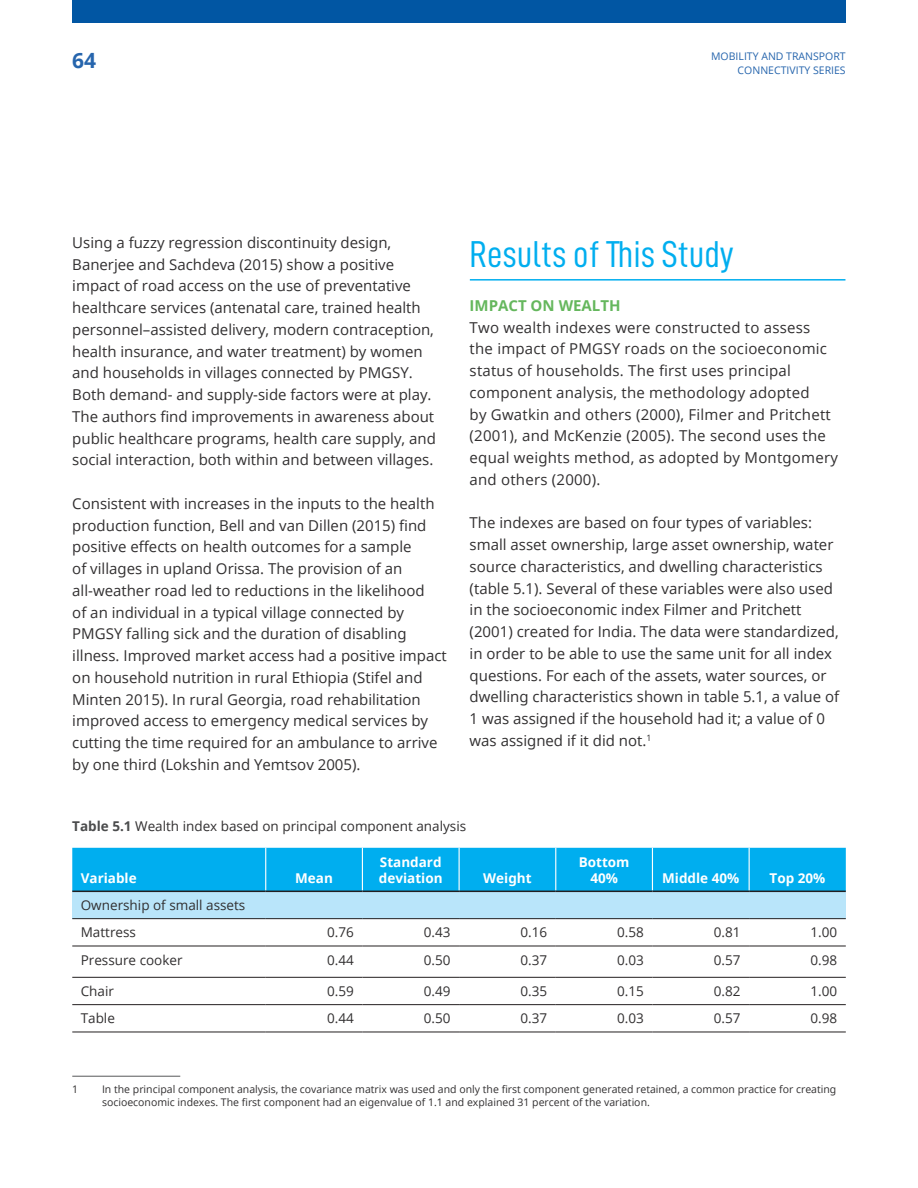
<style>
.page{position:relative;width:918px;height:1188px;background:#fff}
.page>*{position:absolute;margin:0;border:0;box-sizing:border-box;transform-origin:0 0}
.t1{font:37.5px "D DIN Condensed";color:#00aeef}
.t2{font:700 21px "Open Sans";color:#2665ad}
.t3{font:15px/21.8px "Open Sans";color:#312f30}
.t4{font:700 15px "Open Sans";color:#65b75d}
.t5{font:13.5px/27.3px "Open Sans";color:#312f30}
.t6{font:700 13.5px/16.2px "Open Sans";color:#fff}
.t7{font:10.5px/12.6px "Open Sans";color:#312f30}
.t8{font:10.5px "Open Sans";color:#2665ad}
.s1{font-weight:700;color:#4b4c4d}
</style>
<div class="page">
<div style="left:72px;top:0;width:774px;height:22px;background:#0156a3"></div>
<hr style="left:72px;top:1076px;width:108px;height:1px;background:#57585a">
<div style="left:72px;top:848px;width:774px;height:43px;background:#00aeef"></div>
<div style="left:72px;top:891px;width:774px;height:28px;background:#b9e5fa"></div>
<hr style="left:265px;top:848px;width:1px;height:43px;background:#fff">
<hr style="left:362px;top:848px;width:1px;height:43px;background:#fff">
<hr style="left:459px;top:848px;width:1px;height:43px;background:#fff">
<hr style="left:555px;top:848px;width:1px;height:43px;background:#fff">
<hr style="left:652px;top:848px;width:1px;height:43px;background:#fff">
<hr style="left:749px;top:848px;width:1px;height:43px;background:#fff">
<hr style="left:72px;top:891px;width:194px;height:1px;background:#231f20">
<hr style="left:266px;top:891px;width:96px;height:1px;background:#231f20">
<hr style="left:362px;top:891px;width:97px;height:1px;background:#231f20">
<hr style="left:459px;top:891px;width:97px;height:1px;background:#231f20">
<hr style="left:556px;top:891px;width:96px;height:1px;background:#231f20">
<hr style="left:652px;top:891px;width:97px;height:1px;background:#231f20">
<hr style="left:749px;top:891px;width:97px;height:1px;background:#231f20">
<hr style="left:72px;top:918px;width:194px;height:1px;background:#231f20">
<hr style="left:266px;top:918px;width:96px;height:1px;background:#231f20">
<hr style="left:362px;top:918px;width:97px;height:1px;background:#231f20">
<hr style="left:459px;top:918px;width:97px;height:1px;background:#231f20">
<hr style="left:556px;top:918px;width:96px;height:1px;background:#231f20">
<hr style="left:652px;top:918px;width:97px;height:1px;background:#231f20">
<hr style="left:749px;top:918px;width:97px;height:1px;background:#231f20">
<hr style="left:72px;top:946px;width:194px;height:1px;background:#231f20">
<hr style="left:266px;top:946px;width:96px;height:1px;background:#231f20">
<hr style="left:362px;top:946px;width:97px;height:1px;background:#231f20">
<hr style="left:459px;top:946px;width:97px;height:1px;background:#231f20">
<hr style="left:556px;top:946px;width:96px;height:1px;background:#231f20">
<hr style="left:652px;top:946px;width:97px;height:1px;background:#231f20">
<hr style="left:749px;top:946px;width:97px;height:1px;background:#231f20">
<hr style="left:72px;top:977px;width:194px;height:1px;background:#231f20">
<hr style="left:266px;top:977px;width:96px;height:1px;background:#231f20">
<hr style="left:362px;top:977px;width:97px;height:1px;background:#231f20">
<hr style="left:459px;top:977px;width:97px;height:1px;background:#231f20">
<hr style="left:556px;top:977px;width:96px;height:1px;background:#231f20">
<hr style="left:652px;top:977px;width:97px;height:1px;background:#231f20">
<hr style="left:749px;top:977px;width:97px;height:1px;background:#231f20">
<hr style="left:72px;top:1004px;width:194px;height:1px;background:#231f20">
<hr style="left:266px;top:1004px;width:96px;height:1px;background:#231f20">
<hr style="left:362px;top:1004px;width:97px;height:1px;background:#231f20">
<hr style="left:459px;top:1004px;width:97px;height:1px;background:#231f20">
<hr style="left:556px;top:1004px;width:96px;height:1px;background:#231f20">
<hr style="left:652px;top:1004px;width:97px;height:1px;background:#231f20">
<hr style="left:749px;top:1004px;width:97px;height:1px;background:#231f20">
<hr style="left:72px;top:1032px;width:194px;height:1px;background:#231f20">
<hr style="left:266px;top:1032px;width:96px;height:1px;background:#231f20">
<hr style="left:362px;top:1032px;width:97px;height:1px;background:#231f20">
<hr style="left:459px;top:1032px;width:97px;height:1px;background:#231f20">
<hr style="left:556px;top:1032px;width:96px;height:1px;background:#231f20">
<hr style="left:652px;top:1032px;width:97px;height:1px;background:#231f20">
<hr style="left:749px;top:1032px;width:97px;height:1px;background:#231f20">
<hr style="left:470px;top:279px;width:375px;height:2px;background:#00aeef">
<h2 class="t2" style="left:72px;top:46px;width:25px">64</h2>
<p class="t8" style="left:711px;top:49px;width:136px">MOBILITY AND TRANSPORT</p>
<p class="t8" style="left:738px;top:63px;width:110px">CONNECTIVITY SERIES</p>
<p class="t3" style="left:72px;top:231px;width:365px">Using a fuzzy regression discontinuity design, Banerjee and Sachdeva (2015) show a positive impact of road access on the use of preventative healthcare services (antenatal care, trained health personnel–assisted delivery, modern contraception, health insurance, and water treatment) by women and households in villages connected by PMGSY.<br>Both demand- and supply-side factors were at play.<br>The authors find improvements in awareness about public healthcare programs, health care supply, and social interaction, both within and between villages.</p>
<p class="t3" style="left:72px;top:492px;width:376px">Consistent with increases in the inputs to the health production function, Bell and van Dillen (2015) find positive effects on health outcomes for a sample<br>of villages in upland Orissa. The provision of an all-weather road led to reductions in the likelihood<br>of an individual in a typical village connected by PMGSY falling sick and the duration of disabling illness. Improved market access had a positive impact on household nutrition in rural Ethiopia (Stifel and Minten 2015). In rural Georgia, road rehabilitation improved access to emergency medical services by cutting the time required for an ambulance to arrive by one third (Lokshin and Yemtsov 2005).</p>
<h1 class="t1" style="left:470px;top:234px;width:266px">Results of This Study</h1>
<p class="t4" style="left:470px;top:295px;width:152px">IMPACT ON WEALTH</p>
<p class="t3" style="left:470px;top:316px;width:370px">Two wealth indexes were constructed to assess<br>the impact of PMGSY roads on the socioeconomic status of households. The first uses principal component analysis, the methodology adopted<br>by Gwatkin and others (2000), Filmer and Pritchett (2001), and McKenzie (2005). The second uses the equal weights method, as adopted by Montgomery and others (2000).</p>
<p class="t3" style="left:470px;top:512px;width:371px">The indexes are based on four types of variables: small asset ownership, large asset ownership, water source characteristics, and dwelling characteristics (table 5.1). Several of these variables were also used in the socioeconomic index Filmer and Pritchett (2001) created for India. The data were standardized, in order to be able to use the same unit for all index questions. For each of the assets, water sources, or dwelling characteristics shown in table 5.1, a value of 1 was assigned if the household had it; a value of 0 was assigned if it did not.<sup>1</sup></p>
<p class="t5" style="left:72px;top:812px;width:395px"><span class="s1">Table 5.1</span> Wealth index based on principal component analysis</p>
<p class="t6" style="left:81px;top:869px;width:57px">Variable</p>
<p class="t6" style="left:295px;top:869px;width:39px">Mean</p>
<p class="t6" style="left:379px;top:853px;width:65px">Standard deviation</p>
<p class="t6" style="left:483px;top:869px;width:50px">Weight</p>
<p class="t6" style="left:579px;top:853px;width:52px;text-align:center">Bottom<br>40%</p>
<p class="t6" style="left:662px;top:869px;width:79px">Middle 40%</p>
<p class="t6" style="left:770px;top:869px;width:57px">Top 20%</p>
<p class="t5" style="left:81px;top:891px;width:166px">Ownership of small assets<br>Mattress</p>
<p class="t5" style="left:327px;top:919px;width:28px">0.76</p>
<p class="t5" style="left:424px;top:919px;width:28px">0.43</p>
<p class="t5" style="left:521px;top:919px;width:28px">0.16</p>
<p class="t5" style="left:617px;top:919px;width:28px">0.58</p>
<p class="t5" style="left:714px;top:919px;width:28px">0.81</p>
<p class="t5" style="left:811px;top:919px;width:28px">1.00</p>
<p class="t5" style="left:81px;top:946px;width:103px">Pressure cooker</p>
<p class="t5" style="left:327px;top:946px;width:28px">0.44</p>
<p class="t5" style="left:424px;top:946px;width:28px">0.50</p>
<p class="t5" style="left:521px;top:946px;width:28px">0.37</p>
<p class="t5" style="left:617px;top:946px;width:28px">0.03</p>
<p class="t5" style="left:714px;top:946px;width:28px">0.57</p>
<p class="t5" style="left:811px;top:946px;width:28px">0.98</p>
<p class="t5" style="left:81px;top:977px;width:35px">Chair</p>
<p class="t5" style="left:327px;top:977px;width:28px">0.59</p>
<p class="t5" style="left:424px;top:977px;width:28px">0.49</p>
<p class="t5" style="left:520px;top:977px;width:28px">0.35</p>
<p class="t5" style="left:617px;top:977px;width:28px">0.15</p>
<p class="t5" style="left:714px;top:977px;width:28px">0.82</p>
<p class="t5" style="left:811px;top:977px;width:28px">1.00</p>
<p class="t5" style="left:81px;top:1005px;width:36px">Table</p>
<p class="t5" style="left:327px;top:1005px;width:28px">0.44</p>
<p class="t5" style="left:424px;top:1005px;width:28px">0.50</p>
<p class="t5" style="left:520px;top:1005px;width:28px">0.37</p>
<p class="t5" style="left:617px;top:1005px;width:28px">0.03</p>
<p class="t5" style="left:714px;top:1005px;width:28px">0.57</p>
<p class="t5" style="left:810px;top:1005px;width:28px">0.98</p>
<p class="t7" style="left:72px;top:1083px;width:8px">1</p>
<p class="t7" style="left:102px;top:1083px;width:736px">In the principal component analysis, the covariance matrix was used and only the first component generated retained, a common practice for creating socioeconomic indexes. The first component had an eigenvalue of 1.1 and explained 31 percent of the variation.</p>
</div>
